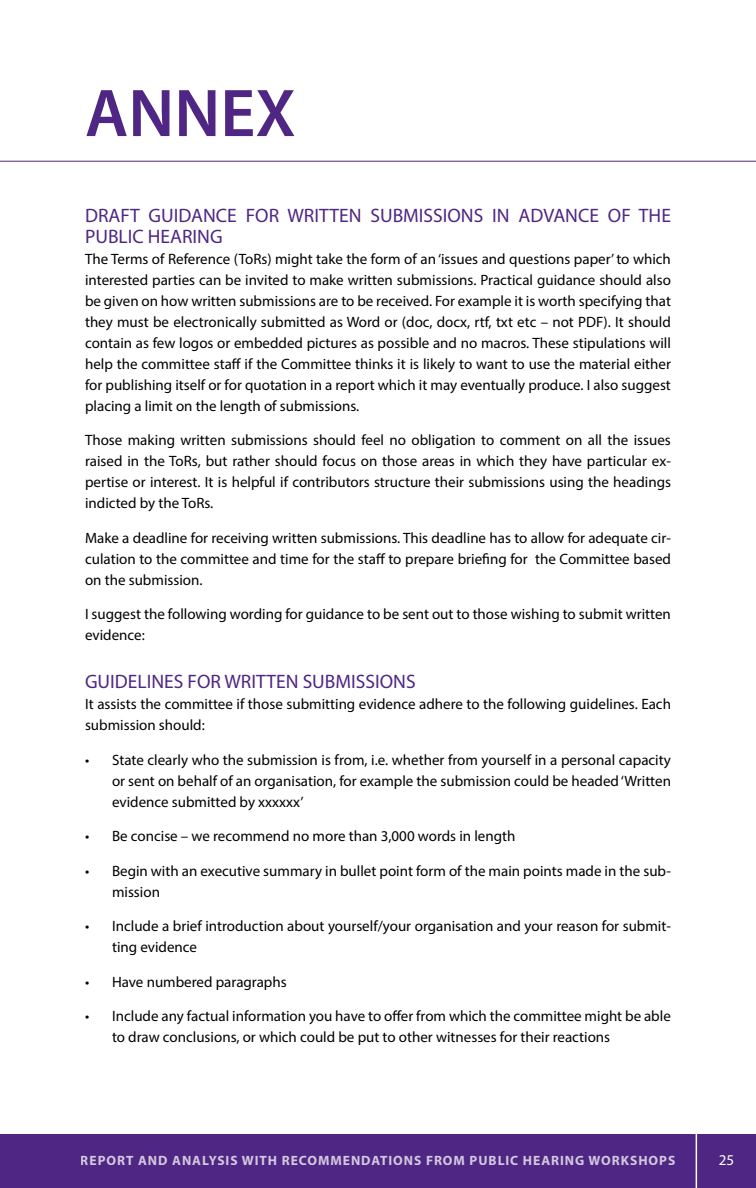
<style>
.page{position:relative;width:756px;height:1188px;background:#fff}
.page>*{position:absolute;margin:0;border:0;box-sizing:border-box;transform-origin:0 0}
.t1{font:600 68.1px "Myriad Pro";color:#4f2683}
.t2{font:19.5px/21px "Myriad Pro";color:#4f2683}
.t3{font:15px/21px "Myriad Pro";color:#000}
.t4{font:15px "Myriad Pro";color:#fff}
.t5{font:700 13.5px "Myriad Pro";letter-spacing:.07em;color:#fff}
</style>
<div class="page">
<div style="left:0;top:1134px;width:756px;height:54px;background:#4f2683"></div>
<hr style="left:696px;top:1060px;width:1px;height:128px;background:#fff">
<hr style="left:0;top:161px;width:756px;height:1px;background:#4f2683">
<h1 class="t1" style="left:85px;top:70px;width:212px">ANNEX</h1>
<h2 class="t2" style="left:85px;top:204px;width:587px">DRAFT GUIDANCE FOR WRITTEN SUBMISSIONS IN ADVANCE OF THE<br>PUBLIC HEARING</h2>
<p class="t3" style="left:85px;top:248px;width:588px;text-align:justify">The Terms of Reference (ToRs) might take the form of an ‘issues and questions paper’ to which interested parties can be invited to make written submissions. Practical guidance should also be given on how written submissions are to be received. For example it is worth specifying that they must be electronically submitted as Word or (doc, docx, rtf, txt etc – not PDF). It should contain as few logos or embedded pictures as possible and no macros. These stipulations will help the committee staff if the Committee thinks it is likely to want to use the material either for publishing itself or for quotation in a report which it may eventually produce. I also suggest placing a limit on the length of submissions.</p>
<p class="t3" style="left:85px;top:429px;width:587px;text-align:justify">Those making written submissions should feel no obligation to comment on all the issues raised in the ToRs, but rather should focus on those areas in which they have particular ex&shy;pertise or interest. It is helpful if contributors structure their submissions using the headings indicted by the ToRs.</p>
<p class="t3" style="left:85px;top:527px;width:588px;text-align:justify">Make a deadline for receiving written submissions. This deadline has to allow for adequate cir&shy;culation to the committee and time for the staff to prepare briefing for the Committee based on the submission.</p>
<p class="t3" style="left:85px;top:603px;width:587px">I suggest the following wording for guidance to be sent out to those wishing to submit written evidence:</p>
<h2 class="t2" style="left:85px;top:671px;width:332px">GUIDELINES FOR WRITTEN SUBMISSIONS</h2>
<p class="t3" style="left:85px;top:693px;width:587px">It assists the committee if those submitting evidence adhere to the following guidelines. Each submission should:</p>
<p class="t3" style="left:112px;top:749px;width:560px;text-align:justify;text-indent:-27px">• State clearly who the submission is from, i.e. whether from yourself in a personal capacity or sent on behalf of an organisation, for example the submission could be headed ‘Written evidence submitted by xxxxxx’</p>
<p class="t3" style="left:85px;top:825px;width:432px">• Be concise – we recommend no more than 3,000 words in length</p>
<p class="t3" style="left:112px;top:860px;width:560px;text-indent:-27px">• Begin with an executive summary in bullet point form of the main points made in the sub&shy;mission</p>
<p class="t3" style="left:112px;top:915px;width:560px;text-indent:-27px">• Include a brief introduction about yourself/your organisation and your reason for submit&shy;ting evidence</p>
<p class="t3" style="left:85px;top:971px;width:203px">• Have numbered paragraphs</p>
<p class="t3" style="left:112px;top:1005px;width:560px;text-indent:-27px">• Include any factual information you have to offer from which the committee might be able to draw conclusions, or which could be put to other witnesses for their reactions</p>
<p class="t5" style="left:81px;top:1151px;width:596px">REPORT AND ANALYSIS WITH RECOMMENDATIONS FROM PUBLIC HEARING WORKSHOPS</p>
<p class="t4" style="left:719px;top:1150px;width:17px">25</p>
</div>
